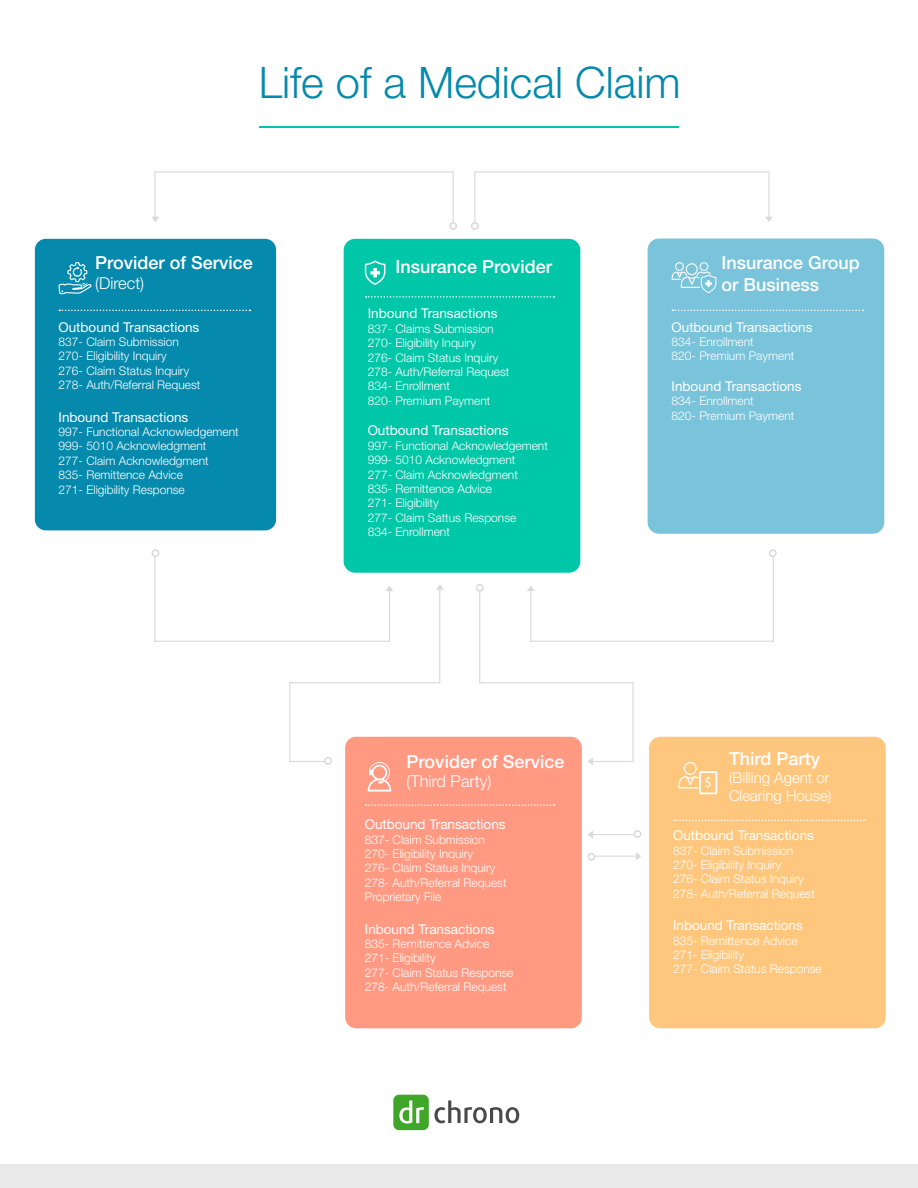
<style>
.page{position:relative;width:918px;height:1188px;background:#fff}
.page>*{position:absolute;margin:0;border:0;box-sizing:border-box;transform-origin:0 0}
.t1{font:300 43.5px "Helvetica Neue LT Std";color:#058aad}
.t2{font:500 18px/21.6px "Helvetica Neue LT Std";color:#fff}
.t3{font:300 16.5px "Helvetica Neue LT Std";color:#fff}
.t4{font:300 15px "Helvetica Neue LT Std";color:#fff}
.t5{font:14.4px "Myriad Pro";color:#fff}
.t6{font:13.5px "Helvetica Neue LT Std";color:#fff}
.t7{font:300 12px "Helvetica Neue LT Std";color:#fff}
</style>
<div class="page">
<div style="left:649px;top:737px;width:237px;height:291px;background:#ffc77d;border-radius:11px"></div>
<div style="left:345px;top:737px;width:237px;height:291px;background:#ff9982;border-radius:11px"></div>
<div style="left:648px;top:239px;width:236px;height:295px;background:#7ac4db;border-radius:11px"></div>
<div style="left:344px;top:239px;width:236px;height:334px;background:#00c7a8;border-radius:11px"></div>
<div style="left:35px;top:239px;width:241px;height:291px;background:#058aad;border-radius:11px"></div>
<svg style="left:366px;top:296px;width:189px;height:2px"></svg>
<svg style="left:366px;top:804px;width:189px;height:2px"></svg>
<svg style="left:672px;top:310px;width:192px;height:1px"></svg>
<svg style="left:674px;top:820px;width:191px;height:1px"></svg>
<svg style="left:364px;top:260px;width:22px;height:25px"></svg>
<svg style="left:671px;top:262px;width:46px;height:31px"></svg>
<div style="left:393px;top:1095px;width:36px;height:35px;background:#40a629;border-radius:6px"></div>
<svg style="left:434px;top:1100px;width:85px;height:23px"></svg>
<svg style="left:399px;top:1101px;width:25px;height:23px"></svg>
<svg style="left:368px;top:762px;width:23px;height:28px"></svg>
<hr style="left:368px;top:790px;width:23px;height:2px;background:#fff">
<hr style="left:259px;top:127px;width:420px;height:1px;background:#00c6a9">
<svg style="left:58px;top:262px;width:192px;height:50px"></svg>
<div style="left:699px;top:771px;width:18px;height:23px;border:2px solid #fff"></div>
<svg style="left:678px;top:762px;width:21px;height:26px"></svg>
<hr style="left:154px;top:171px;width:300px;height:1px;background:#d7d9da">
<hr style="left:154px;top:171px;width:2px;height:48px;background:#d7d9da">
<hr style="left:453px;top:171px;width:1px;height:51px;background:#d7d9da">
<svg style="left:152px;top:217px;width:7px;height:5px"></svg>
<div style="left:449px;top:222px;width:8px;height:8px;border:2px solid #d7d9da;border-radius:50%"></div>
<hr style="left:474px;top:171px;width:295px;height:1px;background:#d7d9da">
<hr style="left:768px;top:171px;width:2px;height:48px;background:#d7d9da">
<hr style="left:474px;top:171px;width:1px;height:51px;background:#d7d9da">
<svg style="left:765px;top:217px;width:8px;height:5px"></svg>
<div style="left:471px;top:222px;width:8px;height:8px;border:2px solid #d7d9da;border-radius:50%"></div>
<hr style="left:154px;top:641px;width:236px;height:1px;background:#d7d9da">
<hr style="left:154px;top:557px;width:1px;height:85px;background:#d7d9da">
<hr style="left:389px;top:591px;width:1px;height:51px;background:#d7d9da">
<svg style="left:386px;top:586px;width:7px;height:5px"></svg>
<div style="left:152px;top:549px;width:7px;height:8px;border:2px solid #d7d9da;border-radius:50%"></div>
<hr style="left:530px;top:641px;width:244px;height:1px;background:#d7d9da">
<hr style="left:773px;top:557px;width:1px;height:85px;background:#d7d9da">
<hr style="left:530px;top:591px;width:1px;height:51px;background:#d7d9da">
<svg style="left:527px;top:586px;width:8px;height:5px"></svg>
<div style="left:769px;top:549px;width:8px;height:8px;border:2px solid #d7d9da;border-radius:50%"></div>
<div style="left:0;top:1165px;width:918px;height:23px;background:#e9e9ea"></div>
<hr style="left:289px;top:682px;width:151px;height:1px;background:#d7d9da">
<hr style="left:439px;top:587px;width:1px;height:96px;background:#d7d9da">
<hr style="left:289px;top:682px;width:1px;height:80px;background:#d7d9da">
<hr style="left:289px;top:761px;width:36px;height:1px;background:#d7d9da">
<div style="left:324px;top:757px;width:8px;height:8px;border:2px solid #d7d9da;border-radius:50%"></div>
<hr style="left:479px;top:682px;width:155px;height:1px;background:#d7d9da">
<hr style="left:479px;top:591px;width:1px;height:92px;background:#d7d9da">
<hr style="left:632px;top:682px;width:2px;height:80px;background:#d7d9da">
<div style="left:476px;top:584px;width:8px;height:8px;border:2px solid #d7d9da;border-radius:50%"></div>
<svg style="left:436px;top:584px;width:8px;height:6px"></svg>
<svg style="left:588px;top:758px;width:5px;height:7px"></svg>
<hr style="left:593px;top:761px;width:41px;height:1px;background:#d7d9da">
<div style="left:634px;top:830px;width:7px;height:8px;border:2px solid #d7d9da;border-radius:50%"></div>
<div style="left:588px;top:853px;width:7px;height:8px;border:2px solid #d7d9da;border-radius:50%"></div>
<svg style="left:588px;top:831px;width:5px;height:7px"></svg>
<svg style="left:636px;top:852px;width:5px;height:8px"></svg>
<hr style="left:593px;top:834px;width:41px;height:1px;background:#d7d9da">
<hr style="left:595px;top:856px;width:41px;height:1px;background:#d7d9da">
<p class="t1" style="left:259px;top:56px;width:424px">Life of a Medical Claim</p>
<p class="t2" style="left:95px;top:252px;width:159px">Provider of Service</p>
<p class="t3" style="left:95px;top:273px;width:51px">(Direct)</p>
<p class="t6" style="left:59px;top:319px;width:142px">Outbound Transactions</p>
<p class="t7" style="left:59px;top:334px;width:122px">837- Claim Submission</p>
<p class="t7" style="left:59px;top:349px;width:110px">270- Eligibility Inquiry</p>
<p class="t7" style="left:59px;top:363px;width:132px">276- Claim Status Inquiry</p>
<p class="t7" style="left:59px;top:378px;width:143px">278- Auth/Referral Request</p>
<p class="t6" style="left:59px;top:409px;width:131px">Inbound Transactions</p>
<p class="t7" style="left:59px;top:424px;width:182px">997- Functional Acknowledgement</p>
<p class="t7" style="left:59px;top:439px;width:149px">999- 5010 Acknowledgment</p>
<p class="t7" style="left:59px;top:453px;width:152px">277- Claim Acknowledgment</p>
<p class="t7" style="left:59px;top:468px;width:126px">835- Remittence Advice</p>
<p class="t7" style="left:59px;top:482px;width:128px">271- Eligibility Response</p>
<p class="t2" style="left:396px;top:256px;width:158px">Insurance Provider</p>
<p class="t2" style="left:721px;top:252px;width:140px">Insurance Group or Business</p>
<p class="t6" style="left:368px;top:306px;width:131px">Inbound Transactions</p>
<p class="t7" style="left:368px;top:321px;width:127px">837- Claims Submission</p>
<p class="t7" style="left:368px;top:336px;width:110px">270- Eligibility Inquiry</p>
<p class="t7" style="left:368px;top:350px;width:132px">276- Claim Status Inquiry</p>
<p class="t7" style="left:368px;top:364px;width:143px">278- Auth/Referral Request</p>
<p class="t7" style="left:368px;top:379px;width:84px">834- Enrollment</p>
<p class="t7" style="left:368px;top:393px;width:124px">820- Premium Payment</p>
<p class="t6" style="left:368px;top:423px;width:142px">Outbound Transactions</p>
<p class="t7" style="left:368px;top:438px;width:182px">997- Functional Acknowledgement</p>
<p class="t7" style="left:368px;top:453px;width:149px">999- 5010 Acknowledgment</p>
<p class="t7" style="left:368px;top:467px;width:152px">277- Claim Acknowledgment</p>
<p class="t7" style="left:368px;top:481px;width:126px">835- Remittence Advice</p>
<p class="t7" style="left:368px;top:496px;width:72px">271- Eligibility</p>
<p class="t7" style="left:368px;top:510px;width:150px">277- Claim Sattus Response</p>
<p class="t7" style="left:368px;top:525px;width:84px">834- Enrollment</p>
<p class="t6" style="left:672px;top:319px;width:142px">Outbound Transactions</p>
<p class="t7" style="left:672px;top:334px;width:84px">834- Enrollment</p>
<p class="t7" style="left:672px;top:349px;width:124px">820- Premium Payment</p>
<p class="t6" style="left:672px;top:378px;width:131px">Inbound Transactions</p>
<p class="t7" style="left:672px;top:394px;width:84px">834- Enrollment</p>
<p class="t7" style="left:672px;top:408px;width:124px">820- Premium Payment</p>
<p class="t2" style="left:407px;top:750px;width:159px">Provider of Service</p>
<p class="t3" style="left:407px;top:771px;width:86px">(Third Party)</p>
<p class="t6" style="left:365px;top:816px;width:142px">Outbound Transactions</p>
<p class="t7" style="left:365px;top:832px;width:122px">837- Claim Submission</p>
<p class="t7" style="left:365px;top:846px;width:110px">270- Eligibility Inquiry</p>
<p class="t7" style="left:365px;top:861px;width:132px">276- Claim Status Inquiry</p>
<p class="t7" style="left:365px;top:875px;width:143px">278- Auth/Referral Request</p>
<p class="t7" style="left:365px;top:890px;width:78px">Proprietary File</p>
<p class="t6" style="left:365px;top:921px;width:131px">Inbound Transactions</p>
<p class="t7" style="left:365px;top:936px;width:126px">835- Remittence Advice</p>
<p class="t7" style="left:365px;top:951px;width:72px">271- Eligibility</p>
<p class="t7" style="left:365px;top:965px;width:150px">277- Claim Status Response</p>
<p class="t7" style="left:365px;top:980px;width:143px">278- Auth/Referral Request</p>
<p class="t5" style="left:705px;top:773px;width:9px">$</p>
<p class="t2" style="left:729px;top:748px;width:93px">Third Party</p>
<p class="t4" style="left:729px;top:769px;width:102px">(Billing Agent or</p>
<p class="t4" style="left:729px;top:787px;width:104px">Clearing House)</p>
<p class="t6" style="left:673px;top:827px;width:142px">Outbound Transactions</p>
<p class="t7" style="left:673px;top:843px;width:122px">837- Claim Submission</p>
<p class="t7" style="left:673px;top:857px;width:110px">270- Eligibility Inquiry</p>
<p class="t7" style="left:673px;top:872px;width:132px">276- Claim Status Inquiry</p>
<p class="t7" style="left:673px;top:886px;width:143px">278- Auth/Referral Request</p>
<p class="t6" style="left:673px;top:917px;width:131px">Inbound Transactions</p>
<p class="t7" style="left:673px;top:933px;width:126px">835- Remittence Advice</p>
<p class="t7" style="left:673px;top:947px;width:72px">271- Eligibility</p>
<p class="t7" style="left:673px;top:962px;width:150px">277- Claim Status Response</p>
</div>
